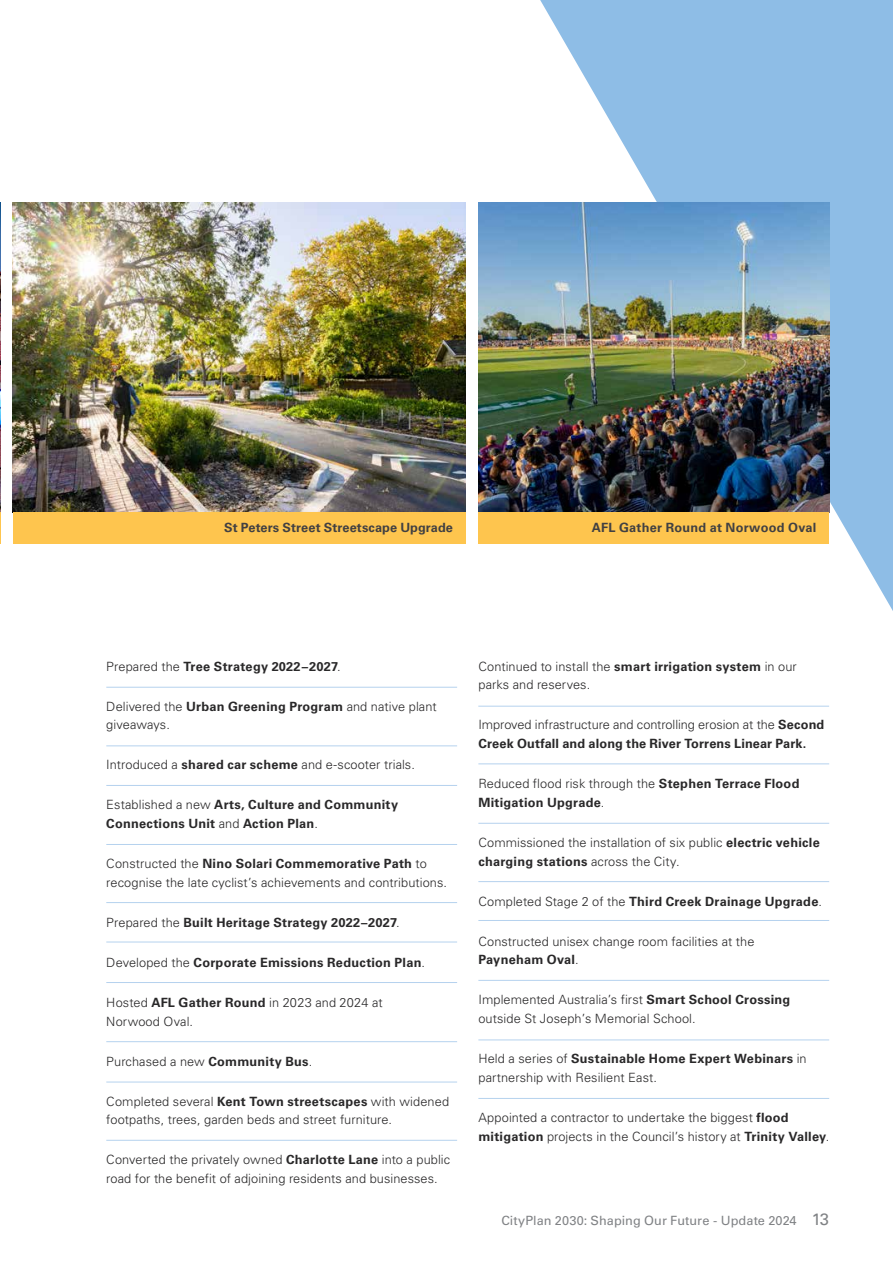
<style>
.page{position:relative;width:893px;height:1263px;background:#fff}
.page>*{position:absolute;margin:0;border:0;box-sizing:border-box;transform-origin:0 0}
.t1{font:300 12.75px/18.8px "Univers LT Pro 45";letter-spacing:.005em;color:#292829}
.t2{font:700 12.75px/18.8px "Univers LT Pro 65";letter-spacing:.02em;color:#292829}
.t3{font:700 12.75px "Univers LT Pro 65";letter-spacing:.01em;color:#414042}
.t4{font:12.75px "Univers LT Pro 55 Roman";letter-spacing:.005em;color:#808285}
.s1{font-family:"Univers LT Pro 45";font-weight:300}
.s2{font-family:"Univers LT Pro 65";font-weight:700}
.s3{font-size:16.5px}
</style>
<div class="page">
<svg style="left:540px;top:0;width:353px;height:611px;fill:#8ebde6"></svg>
<hr style="left:106px;top:844px;width:351px;height:1px;background:#b5d2ee">
<hr style="left:106px;top:902px;width:351px;height:1px;background:#b5d2ee">
<hr style="left:106px;top:942px;width:351px;height:1px;background:#b5d2ee">
<hr style="left:106px;top:1041px;width:351px;height:1px;background:#b5d2ee">
<hr style="left:106px;top:1082px;width:351px;height:1px;background:#b5d2ee">
<hr style="left:106px;top:982px;width:351px;height:1px;background:#b5d2ee">
<hr style="left:106px;top:1140px;width:351px;height:1px;background:#b5d2ee">
<hr style="left:478px;top:706px;width:351px;height:1px;background:#b5d2ee">
<hr style="left:478px;top:764px;width:351px;height:1px;background:#b5d2ee">
<hr style="left:478px;top:823px;width:351px;height:1px;background:#b5d2ee">
<hr style="left:478px;top:881px;width:351px;height:1px;background:#b5d2ee">
<hr style="left:478px;top:920px;width:351px;height:1px;background:#b5d2ee">
<hr style="left:478px;top:980px;width:351px;height:1px;background:#b5d2ee">
<hr style="left:478px;top:1040px;width:351px;height:1px;background:#b5d2ee">
<hr style="left:478px;top:1098px;width:351px;height:1px;background:#b5d2ee">
<hr style="left:106px;top:746px;width:351px;height:1px;background:#b5d2ee">
<hr style="left:106px;top:687px;width:351px;height:1px;background:#b5d2ee">
<hr style="left:106px;top:785px;width:351px;height:1px;background:#b5d2ee">
<img style="left:0;top:202px;width:1px;height:310px">
<img style="left:13px;top:202px;width:453px;height:310px">
<img style="left:478px;top:202px;width:351px;height:310px">
<div style="left:13px;top:512px;width:453px;height:32px;background:#fec54e"></div>
<div style="left:478px;top:512px;width:351px;height:32px;background:#fec54e"></div>
<hr style="left:0;top:512px;width:1px;height:32px;background:#fec54e">
<p class="t3" style="left:224px;top:519px;width:230px">St Peters Street Streetscape Upgrade</p>
<p class="t3" style="left:592px;top:519px;width:226px">AFL Gather Round at Norwood Oval</p>
<p class="t2" style="left:106px;top:656px;width:236px"><span class="s1">Prepared the</span> Tree Strategy 2022–2027<span class="s1">.</span></p>
<p class="t1" style="left:106px;top:696px;width:332px">Delivered the <span class="s2">Urban Greening Program</span> and native plant giveaways.</p>
<p class="t1" style="left:106px;top:755px;width:310px">Introduced a <span class="s2">shared car scheme</span> and e-scooter trials.</p>
<p class="t2" style="left:106px;top:795px;width:293px"><span class="s1">Established a new</span> Arts, Culture and Community<br>Connections Unit <span class="s1">and</span> Action Plan<span class="s1">.</span></p>
<p class="t2" style="left:106px;top:853px;width:322px"><span class="s1">Constructed the</span> Nino Solari Commemorative Path <span class="s1">to</span></p>
<p class="t1" style="left:106px;top:872px;width:342px">recognise the late cyclist’s achievements and contributions.</p>
<p class="t2" style="left:106px;top:912px;width:295px"><span class="s1">Prepared the</span> Built Heritage Strategy 2022–2027<span class="s1">.</span></p>
<p class="t2" style="left:106px;top:952px;width:320px"><span class="s1">Developed the</span> Corporate Emissions Reduction Plan<span class="s1">.</span></p>
<p class="t1" style="left:106px;top:993px;width:278px">Hosted <span class="s2">AFL Gather Round</span> in 2023 and 2024 at<br>Norwood Oval.</p>
<p class="t1" style="left:106px;top:1051px;width:207px">Purchased a new <span class="s2">Community Bus</span>.</p>
<p class="t1" style="left:106px;top:1091px;width:344px">Completed several <span class="s2">Kent Town streetscapes</span> with widened footpaths, trees, garden beds and street furniture.</p>
<p class="t1" style="left:106px;top:1150px;width:345px">Converted the privately owned <span class="s2">Charlotte Lane</span> into a public road for the benefit of adjoining residents and businesses.</p>
<p class="t1" style="left:478px;top:656px;width:320px">Continued to install the <span class="s2">smart irrigation system</span> in our parks and reserves.</p>
<p class="t1" style="left:478px;top:715px;width:347px">Improved infrastructure and controlling erosion at the <span class="s2">Second</span></p>
<p class="t2" style="left:478px;top:733px;width:329px">Creek Outfall and along the River Torrens Linear Park.</p>
<p class="t1" style="left:478px;top:774px;width:323px">Reduced flood risk through the <span class="s2">Stephen Terrace Flood</span></p>
<p class="t2" style="left:478px;top:792px;width:128px">Mitigation Upgrade<span class="s1">.</span></p>
<p class="t1" style="left:478px;top:832px;width:343px">Commissioned the installation of six public <span class="s2">electric vehicle</span></p>
<p class="t2" style="left:478px;top:851px;width:203px">charging stations <span class="s1">across the City.</span></p>
<p class="t2" style="left:478px;top:891px;width:345px"><span class="s1">Completed Stage 2 of the</span> Third Creek Drainage Upgrade<span class="s1">.</span></p>
<p class="t1" style="left:478px;top:931px;width:278px">Constructed unisex change room facilities at the</p>
<p class="t2" style="left:478px;top:950px;width:102px">Payneham Oval<span class="s1">.</span></p>
<p class="t1" style="left:478px;top:990px;width:313px">Implemented Australia’s first <span class="s2">Smart School Crossing </span>outside St Joseph’s Memorial School.</p>
<p class="t2" style="left:478px;top:1048px;width:330px"><span class="s1">Held a series of</span> Sustainable Home Expert Webinars <span class="s1">in</span></p>
<p class="t1" style="left:478px;top:1068px;width:180px">partnership with Resilient East.</p>
<p class="t1" style="left:478px;top:1108px;width:352px">Appointed a contractor to undertake the biggest <span class="s2">flood mitigation</span> projects in the Council’s history at <span class="s2">Trinity Valley</span>.</p>
<p class="t4" style="left:501px;top:1211px;width:329px">CityPlan 2030: Shaping Our Future - Update 2024 <span class="s3">13</span></p>
</div>
